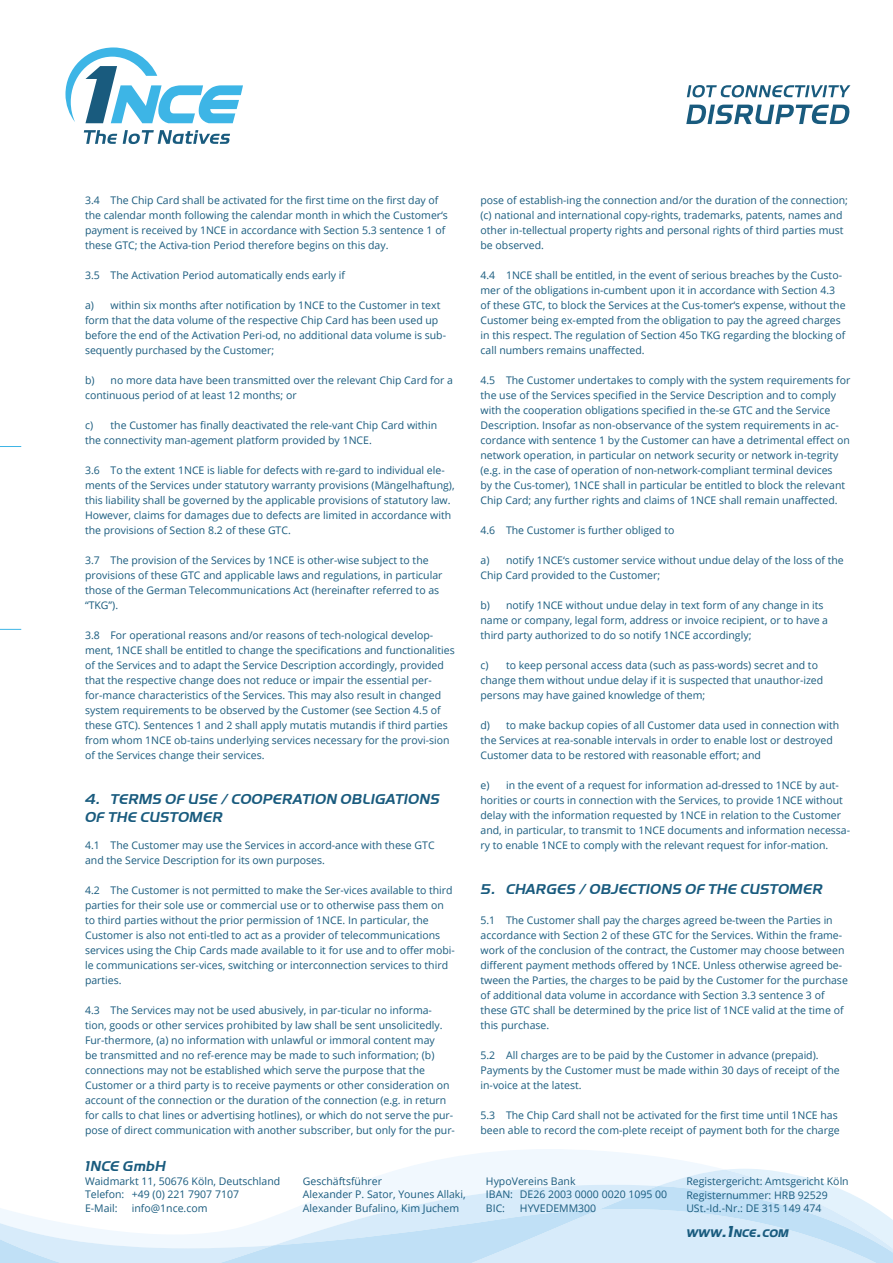
<style>
.page{position:relative;width:893px;height:1263px;background:#fff}
.page>*{position:absolute;margin:0;border:0;box-sizing:border-box;transform-origin:0 0}
.t1{font:italic 700 15px/18px "Handel Gothic ITCW02";color:#195b7e}
.t2{font:italic 800 11.55px "Handel Gothic ITCW02";color:#195b7e}
.t3{font:10.5px/15px "Open Sans";color:#195b7e}
.s1{font-size:16.35px}
</style>
<div class="page">
<svg style="left:403px;top:1149px;width:317px;height:20px;fill:#f1f8fe"></svg>
<svg style="left:354px;top:1169px;width:475px;height:16px;fill:#f1f8fe"></svg>
<svg style="left:0;top:1186px;width:893px;height:77px"></svg>
<svg style="left:65px;top:47px;width:178px;height:76px"></svg>
<svg style="left:84px;top:130px;width:33px;height:14px"></svg>
<svg style="left:123px;top:130px;width:107px;height:14px"></svg>
<svg style="left:687px;top:85px;width:163px;height:12px"></svg>
<svg style="left:686px;top:105px;width:164px;height:19px"></svg>
<svg style="left:0;top:629px;width:21px;height:1px"></svg>
<svg style="left:0;top:446px;width:21px;height:1px"></svg>
<p class="t3" style="left:85px;top:192px;width:364px">3.4 The Chip Card shall be activated for the first time on the first day of the calendar month following the calendar month in which the Customer‘s payment is received by 1NCE in accordance with Section 5.3 sentence 1 of these GTC; the Activa-tion Period therefore begins on this day.</p>
<p class="t3" style="left:85px;top:267px;width:261px">3.5 The Activation Period automatically ends early if</p>
<p class="t3" style="left:85px;top:297px;width:362px">a) within six months after notification by 1NCE to the Customer in text form that the data volume of the respective Chip Card has been used up before the end of the Activation Peri-od, no additional data volume is sub&shy;sequently purchased by the Customer;</p>
<p class="t3" style="left:85px;top:372px;width:369px">b) no more data have been transmitted over the relevant Chip Card for a continuous period of at least 12 months; or</p>
<p class="t3" style="left:85px;top:417px;width:354px">c) the Customer has finally deactivated the rele-vant Chip Card within the connectivity man-agement platform provided by 1NCE.</p>
<p class="t3" style="left:85px;top:462px;width:371px">3.6 To the extent 1NCE is liable for defects with re-gard to individual ele&shy;ments of the Services under statutory warranty provisions (Mängelhaftung), this liability shall be governed by the applicable provisions of statutory law.<br>However, claims for damages due to defects are limited in accordance with the provisions of Section 8.2 of these GTC.</p>
<p class="t3" style="left:85px;top:552px;width:359px">3.7 The provision of the Services by 1NCE is other-wise subject to the provisions of these GTC and applicable laws and regulations, in particular those of the German Telecommunications Act (hereinafter referred to as “TKG”).</p>
<p class="t3" style="left:85px;top:627px;width:371px">3.8 For operational reasons and/or reasons of tech-nological develop&shy;ment, 1NCE shall be entitled to change the specifications and functionalities of the Services and to adapt the Service Description accordingly, provided that the respective change does not reduce or impair the essential per&shy;for-mance characteristics of the Services. This may also result in changed system requirements to be observed by the Customer (see Section 4.5 of these GTC). Sentences 1 and 2 shall apply mutatis mutandis if third parties from whom 1NCE ob-tains underlying services necessary for the provi-sion of the Services change their services.</p>
<h1 class="t1" style="left:85px;top:789px;width:356px">4. TERMS OF USE / COOPERATION OBLIGATIONS<br>OF THE CUSTOMER</h1>
<p class="t3" style="left:85px;top:837px;width:351px">4.1 The Customer may use the Services in accord-ance with these GTC and the Service Description for its own purposes.</p>
<p class="t3" style="left:85px;top:882px;width:371px">4.2 The Customer is not permitted to make the Ser-vices available to third parties for their sole use or commercial use or to otherwise pass them on to third parties without the prior permission of 1NCE. In particular, the Customer is also not enti-tled to act as a provider of telecommunications services using the Chip Cards made available to it for use and to offer mobi&shy;le communications ser-vices, switching or interconnection services to third parties.</p>
<p class="t3" style="left:85px;top:1002px;width:371px">4.3 The Services may not be used abusively, in par-ticular no informa&shy;tion, goods or other services prohibited by law shall be sent unsolicitedly.<br>Fur-thermore, (a) no information with unlawful or immoral content may<br>be transmitted and no ref-erence may be made to such information; (b) connections may not be established which serve the purpose that the Customer or a third party is to receive payments or other consideration on account of the connection or the duration of the connection (e.g. in return for calls to chat lines or advertising hotlines), or which do not serve the pur&shy;pose of direct communication with another subscriber, but only for the pur-</p>
<p class="t3" style="left:480px;top:192px;width:369px">pose of establish-ing the connection and/or the duration of the connection; (c) national and international copy-rights, trademarks, patents, names and other in-tellectual property rights and personal rights of third parties must be observed.</p>
<p class="t3" style="left:480px;top:268px;width:367px">4.4 1NCE shall be entitled, in the event of serious breaches by the Custo&shy;mer of the obligations in-cumbent upon it in accordance with Section 4.3 of these GTC, to block the Services at the Cus-tomer‘s expense, without the Customer being ex-empted from the obligation to pay the agreed charges in this respect. The regulation of Section 45o TKG regarding the blocking of call numbers remains unaffected.</p>
<p class="t3" style="left:480px;top:373px;width:371px">4.5 The Customer undertakes to comply with the system requirements for the use of the Services specified in the Service Description and to comply with the cooperation obligations specified in the-se GTC and the Service Description. Insofar as non-observance of the system requirements in ac&shy;cordance with sentence 1 by the Customer can have a detrimental effect on network operation, in particular on network security or network in-tegrity (e.g. in the case of operation of non-network-compliant terminal devices<br>by the Cus-tomer), 1NCE shall in particular be entitled to block the relevant Chip Card; any further rights and claims of 1NCE shall remain unaffected.</p>
<p class="t3" style="left:480px;top:523px;width:195px">4.6 The Customer is further obliged to</p>
<p class="t3" style="left:480px;top:553px;width:365px">a) notify 1NCE‘s customer service without undue delay of the loss of the<br>Chip Card provided to the Customer;</p>
<p class="t3" style="left:480px;top:598px;width:349px">b) notify 1NCE without undue delay in text form of any change in its name or company, legal form, address or invoice recipient, or to have a third party authorized to do so notify 1NCE accordingly;</p>
<p class="t3" style="left:480px;top:658px;width:344px">c) to keep personal access data (such as pass-words) secret and to change them without undue delay if it is suspected that unauthor-ized persons may have gained knowledge of them;</p>
<p class="t3" style="left:480px;top:718px;width:360px">d) to make backup copies of all Customer data used in connection with the Services at rea-sonable intervals in order to enable lost or destroyed<br>Customer data to be restored with reasonable effort; and</p>
<p class="t3" style="left:480px;top:778px;width:371px">e) in the event of a request for information ad-dressed to 1NCE by aut&shy;horities or courts in connection with the Services, to provide 1NCE without delay with the information requested by 1NCE in relation to the Customer and, in particular, to transmit to 1NCE documents and information necessa&shy;ry to enable 1NCE to comply with the relevant request for infor-mation.</p>
<h1 class="t1" style="left:480px;top:879px;width:344px">5. CHARGES / OBJECTIONS OF THE CUSTOMER</h1>
<p class="t3" style="left:480px;top:912px;width:369px">5.1 The Customer shall pay the charges agreed be-tween the Parties in accordance with Section 2 of these GTC for the Services. Within the frame&shy;work of the conclusion of the contract, the Customer may choose between different payment methods offered by 1NCE. Unless otherwise agreed be&shy;tween the Parties, the charges to be paid by the Customer for the purchase of additional data volume in accordance with Section 3.3 sentence 3 of these GTC shall be determined by the price list of 1NCE valid at the time of this purchase.</p>
<p class="t3" style="left:480px;top:1047px;width:361px">5.2 All charges are to be paid by the Customer in advance (prepaid).<br>Payments by the Customer must be made within 30 days of receipt of the in-voice at the latest.</p>
<p class="t3" style="left:480px;top:1107px;width:361px">5.3 The Chip Card shall not be activated for the first time until 1NCE has been able to record the com-plete receipt of payment both for the charge</p>
<h1 class="t1" style="left:85px;top:1157px;width:82px">1NCE GmbH</h1>
<p class="t3" style="left:85px;top:1174px;width:197px;line-height:13.5px">Waidmarkt 11, 50676 Köln, Deutschland<br>Telefon: +49 (0) 221 7907 7107<br>E-Mail:</p>
<p class="t3" style="left:132px;top:1200px;width:77px">info@1nce.com</p>
<p class="t3" style="left:303px;top:1174px;width:164px;line-height:13.5px">Geschäftsführer<br>Alexander P. Sator, Younes Allaki,<br>Alexander Bufalino, Kim Juchem</p>
<p class="t3" style="left:486px;top:1174px;width:183px;line-height:13.5px">HypoVereins Bank<br>IBAN: DE26 2003 0000 0020 1095 00<br>BIC:</p>
<p class="t3" style="left:520px;top:1200px;width:78px">HYVEDEMM300</p>
<p class="t3" style="left:686px;top:1174px;width:164px;line-height:13.5px">Registergericht: Amtsgericht Köln<br>Registernummer: HRB 92529<br>USt.-Id.-Nr.: DE 315 149 474</p>
<p class="t2" style="left:686px;top:1227px;width:104px">WWW<span class="s1">.1</span>NCE<span class="s1">.</span>COM</p>
</div>
